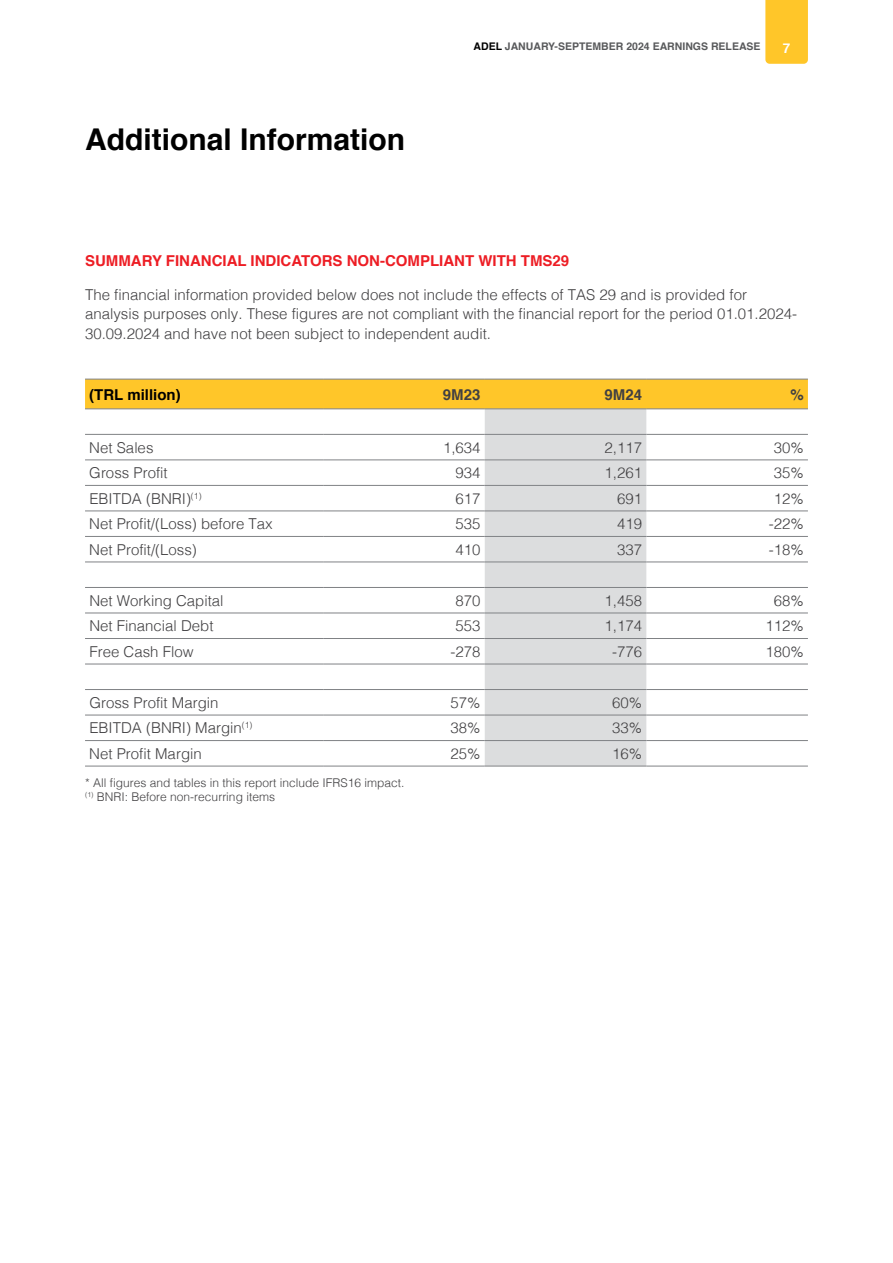
<style>
.page{position:relative;width:893px;height:1263px;background:#fff}
.page>*{position:absolute;margin:0;border:0;box-sizing:border-box;transform-origin:0 0}
.t1{font:700 30px "Helvetica";color:#000}
.t2{font:300 15px/19.5px "Helvetica";color:#414042}
.t3{font:700 15px "Helvetica";color:#ed1d24}
.t4{font:700 15px "Helvetica";color:#000}
.t5{font:700 15px "Helvetica";color:#414042}
.t6{font:700 13.5px "Helvetica";color:#fff}
.t7{font:300 12px/14.4px "Helvetica";color:#414042}
.t8{font:700 10.5px "Helvetica";color:#58595b}
.s1{color:#000}
</style>
<div class="page">
<div style="left:85px;top:380px;width:723px;height:28px;background:#ffc629"></div>
<div style="left:485px;top:409px;width:161px;height:357px;background:#dcddde"></div>
<hr style="left:85px;top:434px;width:238px;height:1px;background:#808285">
<hr style="left:323px;top:434px;width:162px;height:1px;background:#808285">
<hr style="left:485px;top:434px;width:161px;height:1px;background:#808285">
<hr style="left:646px;top:434px;width:162px;height:1px;background:#808285">
<hr style="left:85px;top:459px;width:238px;height:1px;background:#808285">
<hr style="left:323px;top:459px;width:162px;height:1px;background:#808285">
<hr style="left:485px;top:459px;width:161px;height:1px;background:#808285">
<hr style="left:646px;top:459px;width:162px;height:1px;background:#808285">
<hr style="left:85px;top:485px;width:238px;height:1px;background:#808285">
<hr style="left:323px;top:485px;width:162px;height:1px;background:#808285">
<hr style="left:485px;top:485px;width:161px;height:1px;background:#808285">
<hr style="left:646px;top:485px;width:162px;height:1px;background:#808285">
<hr style="left:85px;top:510px;width:238px;height:1px;background:#808285">
<hr style="left:323px;top:510px;width:162px;height:1px;background:#808285">
<hr style="left:485px;top:510px;width:161px;height:1px;background:#808285">
<hr style="left:646px;top:510px;width:162px;height:1px;background:#808285">
<hr style="left:85px;top:536px;width:238px;height:1px;background:#808285">
<hr style="left:323px;top:536px;width:162px;height:1px;background:#808285">
<hr style="left:485px;top:536px;width:161px;height:1px;background:#808285">
<hr style="left:646px;top:536px;width:162px;height:1px;background:#808285">
<hr style="left:85px;top:562px;width:238px;height:1px;background:#808285">
<hr style="left:85px;top:587px;width:238px;height:1px;background:#808285">
<hr style="left:85px;top:613px;width:238px;height:1px;background:#808285">
<hr style="left:85px;top:638px;width:238px;height:1px;background:#808285">
<hr style="left:85px;top:664px;width:238px;height:1px;background:#808285">
<hr style="left:85px;top:689px;width:238px;height:1px;background:#808285">
<hr style="left:85px;top:715px;width:238px;height:1px;background:#808285">
<hr style="left:85px;top:740px;width:238px;height:1px;background:#808285">
<hr style="left:85px;top:766px;width:238px;height:1px;background:#808285">
<hr style="left:323px;top:562px;width:162px;height:1px;background:#808285">
<hr style="left:323px;top:587px;width:162px;height:1px;background:#808285">
<hr style="left:323px;top:613px;width:162px;height:1px;background:#808285">
<hr style="left:323px;top:638px;width:162px;height:1px;background:#808285">
<hr style="left:323px;top:664px;width:162px;height:1px;background:#808285">
<hr style="left:323px;top:689px;width:162px;height:1px;background:#808285">
<hr style="left:323px;top:715px;width:162px;height:1px;background:#808285">
<hr style="left:323px;top:740px;width:162px;height:1px;background:#808285">
<hr style="left:323px;top:766px;width:162px;height:1px;background:#808285">
<hr style="left:485px;top:562px;width:161px;height:1px;background:#808285">
<hr style="left:646px;top:562px;width:162px;height:1px;background:#808285">
<hr style="left:485px;top:587px;width:161px;height:1px;background:#808285">
<hr style="left:646px;top:587px;width:162px;height:1px;background:#808285">
<hr style="left:485px;top:613px;width:161px;height:1px;background:#808285">
<hr style="left:646px;top:613px;width:162px;height:1px;background:#808285">
<hr style="left:485px;top:638px;width:161px;height:1px;background:#808285">
<hr style="left:646px;top:638px;width:162px;height:1px;background:#808285">
<hr style="left:485px;top:664px;width:161px;height:1px;background:#808285">
<hr style="left:646px;top:664px;width:162px;height:1px;background:#808285">
<hr style="left:485px;top:689px;width:161px;height:1px;background:#808285">
<hr style="left:646px;top:689px;width:162px;height:1px;background:#808285">
<hr style="left:485px;top:715px;width:161px;height:1px;background:#808285">
<hr style="left:646px;top:715px;width:162px;height:1px;background:#808285">
<hr style="left:485px;top:740px;width:161px;height:1px;background:#808285">
<hr style="left:646px;top:740px;width:162px;height:1px;background:#808285">
<hr style="left:485px;top:766px;width:161px;height:1px;background:#808285">
<hr style="left:646px;top:766px;width:162px;height:1px;background:#808285">
<hr style="left:85px;top:379px;width:238px;height:1px;background:#808285">
<hr style="left:323px;top:379px;width:162px;height:1px;background:#808285">
<hr style="left:85px;top:408px;width:238px;height:1px;background:#808285">
<hr style="left:323px;top:408px;width:162px;height:1px;background:#808285">
<hr style="left:485px;top:379px;width:161px;height:1px;background:#808285">
<hr style="left:646px;top:379px;width:162px;height:1px;background:#808285">
<hr style="left:485px;top:408px;width:161px;height:1px;background:#808285">
<hr style="left:646px;top:408px;width:162px;height:1px;background:#808285">
<div style="left:765px;top:0;width:43px;height:64px;background:#ffc629"></div>
<h1 class="t1" style="left:85px;top:115px;width:322px">Additional Information</h1>
<p class="t8" style="left:473px;top:38px;width:289px"><span class="s1">ADEL</span> JANUARY-SEPTEMBER 2024 EARNINGS RELEASE</p>
<p class="t6" style="left:783px;top:37px;width:9px">7</p>
<p class="t3" style="left:85px;top:249px;width:486px">SUMMARY FINANCIAL INDICATORS NON-COMPLIANT WITH TMS29</p>
<p class="t2" style="left:85px;top:284px;width:713px">The financial information provided below does not include the effects of TAS 29 and is provided for analysis purposes only. These figures are not compliant with the financial report for the period 01.01.2024-<br>30.09.2024 and have not been subject to independent audit.</p>
<p class="t4" style="left:89px;top:382px;width:93px">(TRL million)</p>
<p class="t5" style="left:443px;top:382px;width:39px">9M23</p>
<p class="t5" style="left:605px;top:382px;width:39px">9M24</p>
<p class="t5" style="left:790px;top:382px;width:15px">%</p>
<p class="t2" style="left:89px;top:436px;width:66px">Net Sales</p>
<p class="t2" style="left:443px;top:436px;width:39px">1,634</p>
<p class="t2" style="left:605px;top:436px;width:39px">2,117</p>
<p class="t2" style="left:774px;top:436px;width:32px">30%</p>
<p class="t2" style="left:89px;top:462px;width:80px">Gross Profit</p>
<p class="t2" style="left:455px;top:462px;width:27px">934</p>
<p class="t2" style="left:605px;top:462px;width:39px">1,261</p>
<p class="t2" style="left:774px;top:462px;width:32px">35%</p>
<p class="t2" style="left:89px;top:487px;width:114px">EBITDA (BNRI)<sup>(1)</sup></p>
<p class="t2" style="left:455px;top:487px;width:27px">617</p>
<p class="t2" style="left:617px;top:487px;width:27px">691</p>
<p class="t2" style="left:774px;top:487px;width:32px">12%</p>
<p class="t2" style="left:89px;top:513px;width:185px">Net Profit/(Loss) before Tax</p>
<p class="t2" style="left:455px;top:513px;width:27px">535</p>
<p class="t2" style="left:617px;top:513px;width:27px">419</p>
<p class="t2" style="left:769px;top:513px;width:37px">-22%</p>
<p class="t2" style="left:89px;top:538px;width:109px">Net Profit/(Loss)</p>
<p class="t2" style="left:455px;top:538px;width:27px">410</p>
<p class="t2" style="left:617px;top:538px;width:27px">337</p>
<p class="t2" style="left:769px;top:538px;width:37px">-18%</p>
<p class="t2" style="left:89px;top:589px;width:136px">Net Working Capital</p>
<p class="t2" style="left:455px;top:589px;width:27px">870</p>
<p class="t2" style="left:605px;top:589px;width:39px">1,458</p>
<p class="t2" style="left:774px;top:589px;width:32px">68%</p>
<p class="t2" style="left:89px;top:615px;width:126px">Net Financial Debt</p>
<p class="t2" style="left:456px;top:615px;width:27px">553</p>
<p class="t2" style="left:605px;top:615px;width:39px">1,174</p>
<p class="t2" style="left:765px;top:615px;width:40px">112%</p>
<p class="t2" style="left:89px;top:640px;width:106px">Free Cash Flow</p>
<p class="t2" style="left:451px;top:640px;width:32px">-278</p>
<p class="t2" style="left:612px;top:640px;width:32px">-776</p>
<p class="t2" style="left:765px;top:640px;width:40px">180%</p>
<p class="t2" style="left:89px;top:691px;width:131px">Gross Profit Margin</p>
<p class="t2" style="left:451px;top:691px;width:32px">57%</p>
<p class="t2" style="left:612px;top:691px;width:32px">60%</p>
<p class="t2" style="left:89px;top:717px;width:165px">EBITDA (BNRI) Margin<sup>(1)</sup></p>
<p class="t2" style="left:450px;top:717px;width:32px">38%</p>
<p class="t2" style="left:612px;top:717px;width:32px">33%</p>
<p class="t2" style="left:89px;top:742px;width:114px">Net Profit Margin</p>
<p class="t2" style="left:450px;top:742px;width:32px">25%</p>
<p class="t2" style="left:612px;top:742px;width:32px">16%</p>
<p class="t7" style="left:85px;top:774px;width:321px">* All figures and tables in this report include IFRS16 impact. <sup>(1)</sup> BNRI: Before non-recurring items</p>
</div>
